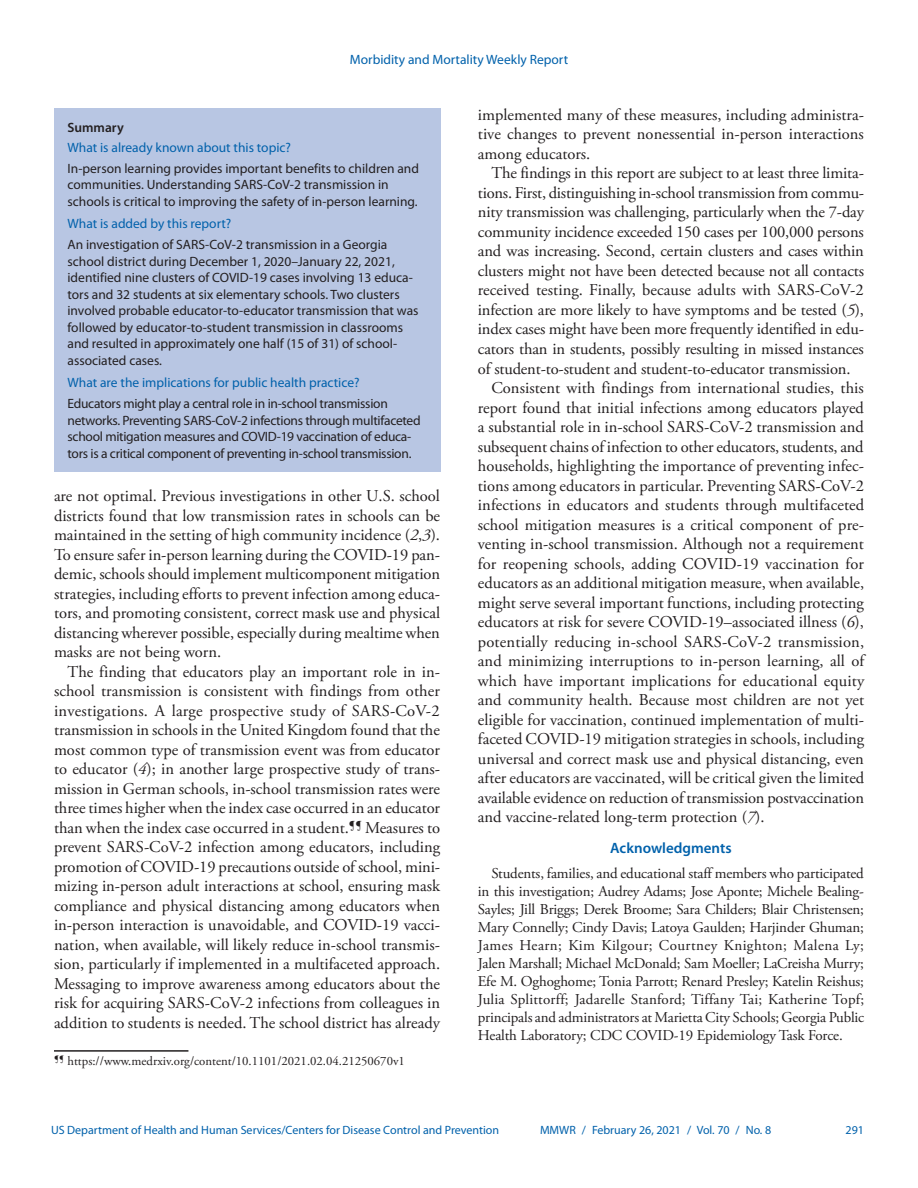
<style>
.page{position:relative;width:918px;height:1188px;background:#fff}
.page>*{position:absolute;margin:0;border:0;box-sizing:border-box;transform-origin:0 0}
.Paragraph{font:16.5px/19.5px "Adobe Garamond Pro";color:#231f20;text-align:justify}
.Acknowledgment{font:15px/18px "Adobe Garamond Pro";letter-spacing:-.01em;color:#231f20;text-align:justify}
.Acknowledgment_Head{font:600 15px "Myriad Pro";color:#0161ab}
.Summary_Box_Text{font:13.5px/16.5px "Myriad Pro";color:#231f20}
.Summary_Box_Text-2{font:13.5px/16.5px "Myriad Pro";letter-spacing:-.02em;color:#231f20}
.Summary_Box_Heading{font:13.5px "Myriad Pro";color:#0161ab}
.Summary_Box_Ttile{font:600 13.5px "Myriad Pro";color:#231f20}
.footnote_w_rule_text{font:12.75px "Adobe Garamond Pro";color:#231f20}
.t1{font:12px "Myriad Pro";color:#0161ab}
.s1{font-style:italic}
</style>
<div class="page">
<div style="left:54px;top:108px;width:386px;height:363px;background:#b8c6e3"></div>
<hr style="left:54px;top:1050px;width:134px;height:2px;background:#231f20">
<p class="Summary_Box_Heading" style="left:350px;top:51px;width:220px">Morbidity and Mortality Weekly Report</p>
<h1 class="Summary_Box_Ttile" style="left:68px;top:119px;width:58px">Summary</h1>
<h1 class="Summary_Box_Heading" style="left:68px;top:139px;width:225px">What is already known about this topic?</h1>
<p class="Summary_Box_Text" style="left:68px;top:160px;width:353px">In-person learning provides important benefits to children and communities. Understanding SARS-CoV-2 transmission in schools is critical to improving the safety of in-person learning.</p>
<h1 class="Summary_Box_Heading" style="left:68px;top:216px;width:165px">What is added by this report?</h1>
<p class="Summary_Box_Text" style="left:68px;top:236px;width:353px">An investigation of SARS-CoV-2 transmission in a Georgia school district during December 1, 2020–January 22, 2021, identified nine clusters of COVID-19 cases involving 13 educa&shy;tors and 32 students at six elementary schools. Two clusters involved probable educator-to-educator transmission that was followed by educator-to-student transmission in classrooms and resulted in approximately one half (15 of 31) of school&shy;associated cases.</p>
<h1 class="Summary_Box_Heading" style="left:68px;top:375px;width:294px">What are the implications for public health practice?</h1>
<p class="Summary_Box_Text-2" style="left:68px;top:395px;width:355px">Educators might play a central role in in-school transmission networks. Preventing SARS-CoV-2 infections through multifaceted school mitigation measures and COVID-19 vaccination of educa&shy;tors is a critical component of preventing in-school transmission.</p>
<p class="Paragraph" style="left:54px;top:487px;width:388px">are not optimal. Previous investigations in other U.S. school districts found that low transmission rates in schools can be maintained in the setting of high community incidence (<span class="s1">2</span>,<span class="s1">3</span>).<br>To ensure safer in-person learning during the COVID-19 pan&shy;demic, schools should implement multicomponent mitigation strategies, including efforts to prevent infection among educa&shy;tors, and promoting consistent, correct mask use and physical distancing wherever possible, especially during mealtime when masks are not being worn.</p>
<p class="Paragraph" style="left:54px;top:663px;width:388px;text-indent:13px">The finding that educators play an important role in in&shy;school transmission is consistent with findings from other investigations. A large prospective study of SARS-CoV-2 transmission in schools in the United Kingdom found that the most common type of transmission event was from educator to educator (<span class="s1">4</span>); in another large prospective study of trans&shy;mission in German schools, in-school transmission rates were three times higher when the index case occurred in an educator than when the index case occurred in a student.<sup>¶¶</sup> Measures to prevent SARS-CoV-2 infection among educators, including promotion of COVID-19 precautions outside of school, mini&shy;mizing in-person adult interactions at school, ensuring mask compliance and physical distancing among educators when in-person interaction is unavoidable, and COVID-19 vacci&shy;nation, when available, will likely reduce in-school transmis&shy;sion, particularly if implemented in a multifaceted approach.<br>Messaging to improve awareness among educators about the risk for acquiring SARS-CoV-2 infections from colleagues in addition to students is needed. The school district has already</p>
<p class="footnote_w_rule_text" style="left:54px;top:1054px;width:352px"><sup>¶¶</sup> https://www.medrxiv.org/content/10.1101/2021.02.04.21250670v1</p>
<p class="Paragraph" style="left:478px;top:106px;width:388px">implemented many of these measures, including administra&shy;tive changes to prevent nonessential in-person interactions among educators.</p>
<p class="Paragraph" style="left:478px;top:164px;width:388px;text-indent:13px">The findings in this report are subject to at least three limita&shy;tions. First, distinguishing in-school transmission from commu&shy;nity transmission was challenging, particularly when the 7-day community incidence exceeded 150 cases per 100,000 persons and was increasing. Second, certain clusters and cases within clusters might not have been detected because not all contacts received testing. Finally, because adults with SARS-CoV-2 infection are more likely to have symptoms and be tested (<span class="s1">5</span>), index cases might have been more frequently identified in edu&shy;cators than in students, possibly resulting in missed instances of student-to-student and student-to-educator transmission.</p>
<p class="Paragraph" style="left:478px;top:379px;width:388px;text-indent:13px">Consistent with findings from international studies, this report found that initial infections among educators played a substantial role in in-school SARS-CoV-2 transmission and subsequent chains of infection to other educators, students, and households, highlighting the importance of preventing infec&shy;tions among educators in particular. Preventing SARS-CoV-2 infections in educators and students through multifaceted school mitigation measures is a critical component of pre&shy;venting in-school transmission. Although not a requirement for reopening schools, adding COVID-19 vaccination for educators as an additional mitigation measure, when available, might serve several important functions, including protecting educators at risk for severe COVID-19–associated illness (<span class="s1">6</span>), potentially reducing in-school SARS-CoV-2 transmission, and minimizing interruptions to in-person learning, all of which have important implications for educational equity and community health. Because most children are not yet eligible for vaccination, continued implementation of multi&shy;faceted COVID-19 mitigation strategies in schools, including universal and correct mask use and physical distancing, even after educators are vaccinated, will be critical given the limited available evidence on reduction of transmission postvaccination and vaccine-related long-term protection (<span class="s1">7</span>).</p>
<h1 class="Acknowledgment_Head" style="left:610px;top:839px;width:123px">Acknowledgments</h1>
<p class="Acknowledgment" style="left:478px;top:865px;width:388px;text-indent:14px">Students, families, and educational staff members who participated in this investigation; Audrey Adams; Jose Aponte; Michele Bealing-Sayles; Jill Briggs; Derek Broome; Sara Childers; Blair Christensen; Mary Connelly; Cindy Davis; Latoya Gaulden; Harjinder Ghuman; James Hearn; Kim Kilgour; Courtney Knighton; Malena Ly; Jalen Marshall; Michael McDonald; Sam Moeller; LaCreisha Murry; Efe M. Oghoghome; Tonia Parrott; Renard Presley; Katelin Reishus; Julia Splittorff; Jadarelle Stanford; Tiffany Tai; Katherine Topf; principals and administrators at Marietta City Schools; Georgia Public Health Laboratory; CDC COVID-19 Epidemiology Task Force.</p>
<p class="t1" style="left:51px;top:1123px;width:450px">US Department of Health and Human Services/Centers for Disease Control and Prevention</p>
<p class="t1" style="left:540px;top:1123px;width:233px">MMWR / February 26, 2021 / Vol. 70 / No. 8</p>
<p class="t1" style="left:846px;top:1123px;width:20px">291</p>
</div>
